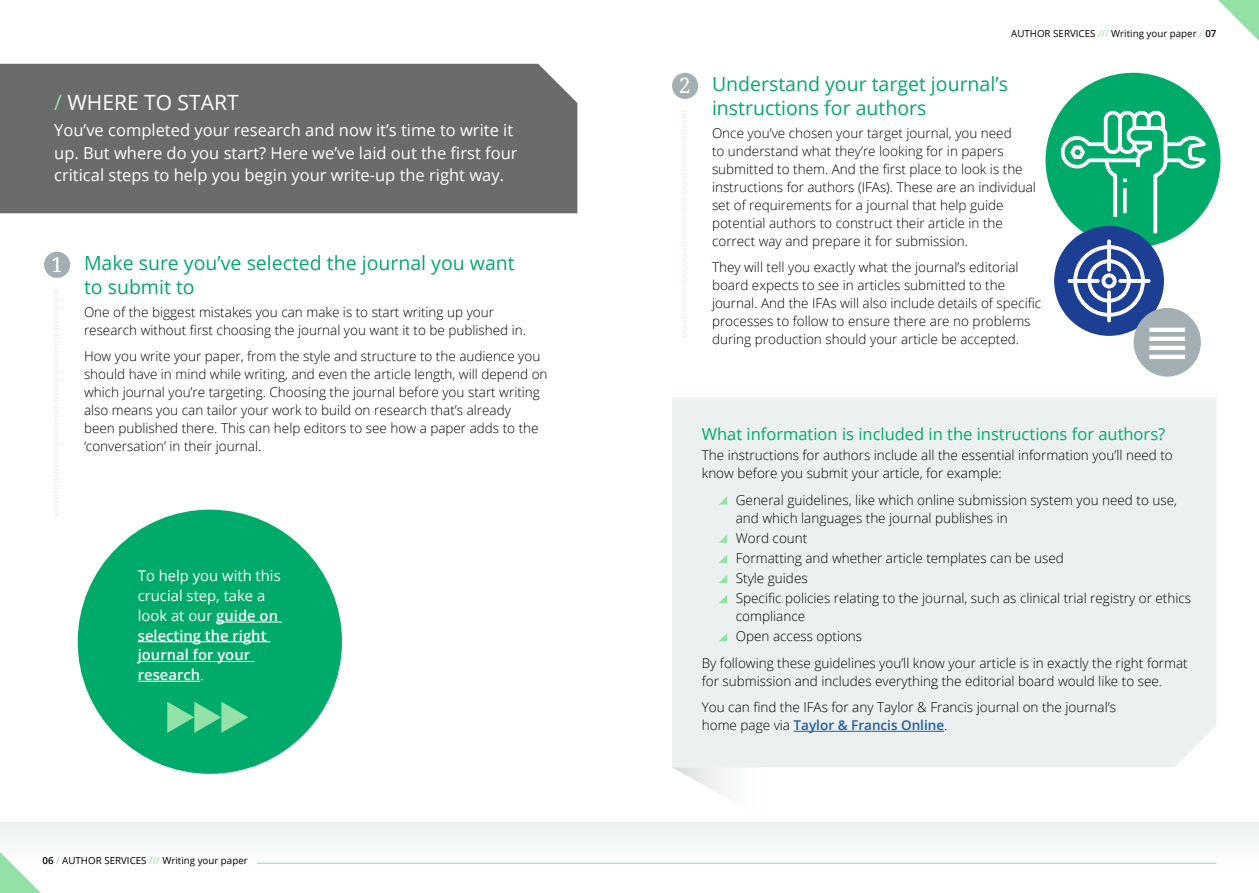
<style>
.page{position:relative;width:1259px;height:893px;background:#fff}
.page>*{position:absolute;margin:0;border:0;box-sizing:border-box;transform-origin:0 0}
.t1{font:21px "Open Sans";color:#fff}
.t2{font:21px "Droid Serif";color:#fff}
.t3{font:19.5px/24px "Open Sans";color:#00aa68}
.t4{font:16.5px/22.5px "Open Sans";color:#fff}
.t5{font:16.5px "Open Sans";color:#00aa68}
.t6{font:600 14.85px/19.8px "Open Sans";color:#fff}
.t7{font:300 13.5px/18px "Open Sans";color:#000}
.t8{font:9.75px "Open Sans";color:#000}
.s1{color:#92e1a6}
.s2{font-weight:400}
.s3{font-weight:300}
.s4{font-weight:600}
.s5{font-weight:600;color:#215e9e}
</style>
<div class="page">
<div style="left:0;top:822px;width:1259px;height:45px;background:#f5f7f7"></div>
<div style="left:672px;top:398px;width:544px;height:369px;background:#ecf0f1"></div>
<div style="left:0;top:64px;width:577px;height:149px;background:#6b6b6b"></div>
<hr style="left:793px;top:731px;width:151px;height:1px;background:#215e9e">
<svg style="left:719px;top:496px;width:8px;height:9px"></svg>
<svg style="left:719px;top:534px;width:8px;height:9px"></svg>
<svg style="left:719px;top:554px;width:8px;height:9px"></svg>
<svg style="left:719px;top:575px;width:8px;height:8px"></svg>
<svg style="left:719px;top:595px;width:8px;height:8px"></svg>
<svg style="left:719px;top:633px;width:8px;height:8px"></svg>
<svg style="left:54px;top:290px;width:5px;height:226px"></svg>
<svg style="left:682px;top:111px;width:5px;height:226px"></svg>
<div style="left:44px;top:252px;width:26px;height:26px;background:#a3afb2;border-radius:50%"></div>
<div style="left:672px;top:73px;width:26px;height:26px;background:#a3afb2;border-radius:50%"></div>
<svg style="left:0;top:852px;width:41px;height:41px"></svg>
<hr style="left:257px;top:863px;width:959px;height:1px;background:#92e1a6">
<svg style="left:1218px;top:0;width:41px;height:41px"></svg>
<div style="left:1045px;top:73px;width:175px;height:175px;background:#00aa68;border-radius:50%"></div>
<div style="left:1054px;top:226px;width:110px;height:110px;background:#1c3e93;border-radius:50%"></div>
<div style="left:78px;top:510px;width:264px;height:264px;background:#00aa68;border-radius:50%"></div>
<hr style="left:216px;top:622px;width:66px;height:1px;background:#fff">
<hr style="left:138px;top:641px;width:132px;height:1px;background:#fff">
<hr style="left:138px;top:661px;width:116px;height:1px;background:#fff">
<hr style="left:138px;top:681px;width:62px;height:1px;background:#fff">
<svg style="left:167px;top:702px;width:81px;height:31px"></svg>
<svg style="left:1057px;top:73px;width:151px;height:250px"></svg>
<div style="left:1133px;top:308px;width:68px;height:69px;background:#a3afb2;border-radius:50%"></div>
<hr style="left:1149px;top:328px;width:36px;height:4px;background:#fff">
<hr style="left:1149px;top:337px;width:36px;height:4px;background:#fff">
<hr style="left:1149px;top:346px;width:36px;height:4px;background:#fff">
<hr style="left:1149px;top:355px;width:36px;height:4px;background:#fff">
<svg style="left:672px;top:767px;width:199px;height:97px"></svg>
<h1 class="t1" style="left:54px;top:88px;width:186px"><span class="s1">/</span> WHERE TO START</h1>
<p class="t4" style="left:54px;top:119px;width:465px">You’ve completed your research and now it’s time to write it up. But where do you start? Here we’ve laid out the first four critical steps to help you begin your write-up the right way.</p>
<h1 class="t2" style="left:51px;top:250px;width:13px">1</h1>
<h2 class="t3" style="left:84px;top:251px;width:432px">Make sure you’ve selected the journal you want to submit to</h2>
<p class="t7" style="left:84px;top:302px;width:443px">One of the biggest mistakes you can make is to start writing up your research without first choosing the journal you want it to be published in.</p>
<p class="t7" style="left:84px;top:347px;width:465px">How you write your paper, from the style and structure to the audience you should have in mind while writing, and even the article length, will depend on which journal you’re targeting. Choosing the journal before you start writing also means you can tailor your work to build on research that’s already<br>been published there. This can help editors to see how a paper adds to the ‘conversation’ in their journal.</p>
<p class="t6" style="left:138px;top:566px;width:144px"><span class="s2">To help you with this crucial step, take a look at our</span> guide on selecting the right journal for your research<span class="s3">.</span></p>
<p class="t8" style="left:43px;top:853px;width:207px"><span class="s4">06</span> <span class="s1">/</span> AUTHOR SERVICES <span class="s1">///</span> Writing your paper</p>
<h1 class="t2" style="left:679px;top:71px;width:13px">2</h1>
<p class="t8" style="left:1011px;top:27px;width:207px">AUTHOR SERVICES <span class="s1">///</span> Writing your paper <span class="s1">/</span> <span class="s4">07</span></p>
<h2 class="t3" style="left:712px;top:72px;width:297px">Understand your target journal’s instructions for authors</h2>
<p class="t7" style="left:712px;top:123px;width:325px">Once you’ve chosen your target journal, you need<br>to understand what they’re looking for in papers submitted to them. And the first place to look is the instructions for authors (IFAs). These are an individual set of requirements for a journal that help guide potential authors to construct their article in the correct way and prepare it for submission.</p>
<p class="t7" style="left:712px;top:258px;width:331px">They will tell you exactly what the journal’s editorial board expects to see in articles submitted to the journal. And the IFAs will also include details of specific processes to follow to ensure there are no problems during production should your article be accepted.</p>
<p class="t5" style="left:702px;top:423px;width:465px">What information is included in the instructions for authors?</p>
<p class="t7" style="left:702px;top:446px;width:472px">The instructions for authors include all the essential information you’ll need to know before you submit your article, for example:</p>
<p class="t7" style="left:736px;top:490px;width:443px">General guidelines, like which online submission system you need to use, and which languages the journal publishes in</p>
<p class="t7" style="left:736px;top:527px;width:457px;line-height:20.1px">Word count<br>Formatting and whether article templates can be used<br>Style guides<br>Specific policies relating to the journal, such as clinical trial registry or ethics</p>
<p class="t7" style="left:736px;top:606px;width:128px;line-height:20.1px">compliance<br>Open access options</p>
<p class="t7" style="left:702px;top:653px;width:487px">By following these guidelines you’ll know your article is in exactly the right format for submission and includes everything the editorial board would like to see.</p>
<p class="t7" style="left:702px;top:698px;width:416px">You can find the IFAs for any Taylor &amp; Francis journal on the journal’s home page via <span class="s5">Taylor &amp; Francis Online</span>.</p>
</div>
